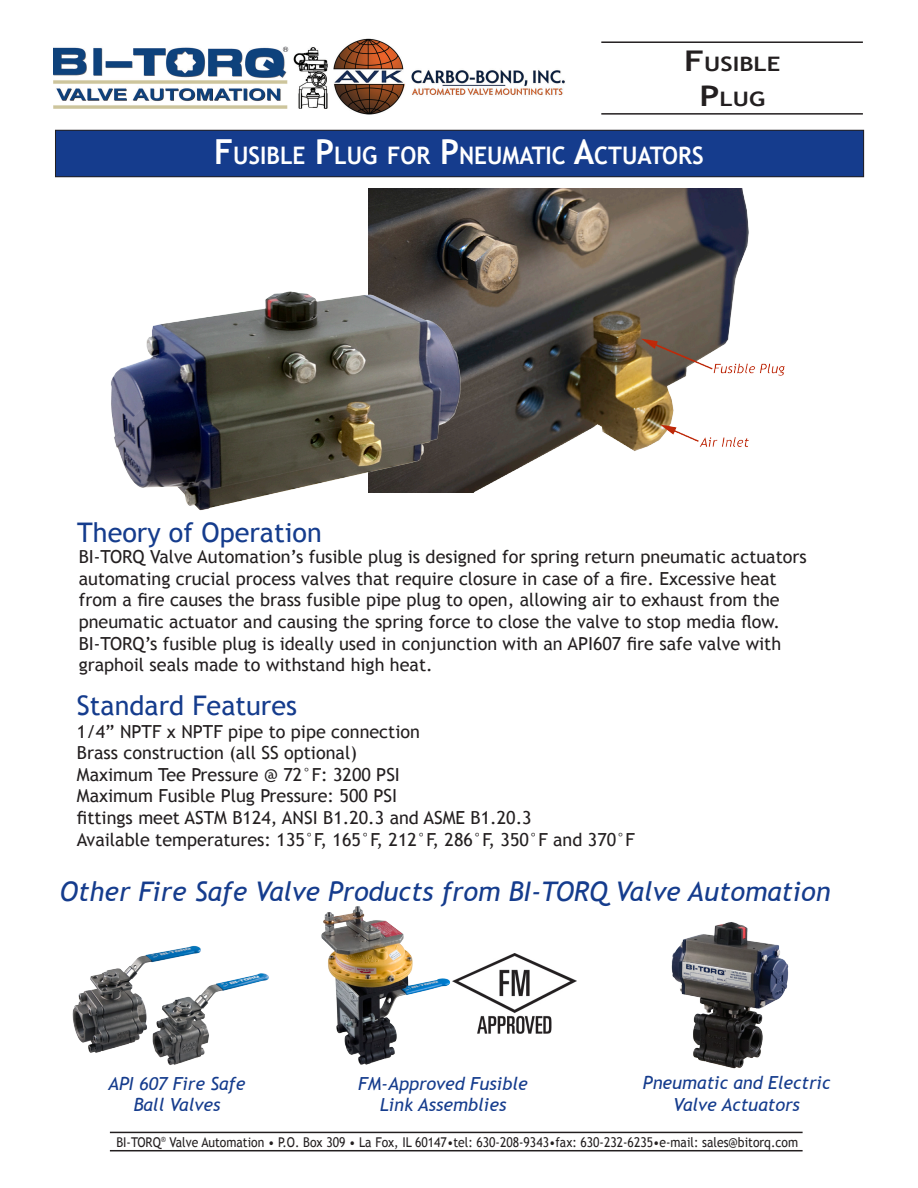
<style>
.page{position:relative;width:918px;height:1188px;background:#fff}
.page>*{position:absolute;margin:0;border:0;box-sizing:border-box;transform-origin:0 0}
.t1{font:italic 27px "Trebuchet MS";color:#153c8d}
.t2{font:27px "Trebuchet MS";color:#153c8d}
.t3{font:700 24.15px "Trebuchet MS";color:#fff;scale:.94 1}
.t4{font:700 19.95px "Trebuchet MS";color:#231f20;scale:1.2 1}
.t5{font:18px/21.6px "Trebuchet MS";color:#231f20}
.t6{font:italic 18px/21.6px "Trebuchet MS";color:#153c8d;text-align:center}
.t7{font:13.5px "Trebuchet MS";color:#231f20;scale:.9 1}
.s1{font-size:28.5px}
.s2{font-size:34.5px}
</style>
<div class="page">
<img style="left:369px;top:189px;width:416px;height:304px">
<hr style="left:110px;top:1132px;width:693px;height:1px;background:#231f20">
<hr style="left:110px;top:1150px;width:693px;height:1px;background:#231f20">
<hr style="left:601px;top:41px;width:262px;height:2px;background:#231f20">
<hr style="left:601px;top:113px;width:262px;height:2px;background:#231f20">
<div style="left:55px;top:130px;width:809px;height:47px;background:#153c8d"></div>
<div style="left:55px;top:130px;width:809px;height:47px;border:1px solid #231f20"></div>
<img style="left:54px;top:38px;width:511px;height:77px">
<img style="left:111px;top:285px;width:354px;height:226px">
<img style="left:72px;top:945px;width:197px;height:120px">
<img style="left:671px;top:922px;width:118px;height:147px">
<img style="left:453px;top:954px;width:123px;height:79px">
<img style="left:321px;top:906px;width:132px;height:159px">
<p class="t4" style="left:684px;top:52px;width:82px"><span class="s1">F</span>USIBLE</p>
<p class="t4" style="left:700px;top:86px;width:56px"><span class="s1">P</span>LUG</p>
<p class="t3" style="left:214px;top:140px;width:522px"><span class="s2">F</span>USIBLE <span class="s2">P</span>LUG FOR <span class="s2">P</span>NEUMATIC <span class="s2">A</span>CTUATORS</p>
<p class="t2" style="left:77px;top:517px;width:246px">Theory of Operation</p>
<p class="t5" style="left:79px;top:546px;width:730px">BI-TORQ Valve Automation’s fusible plug is designed for spring return pneumatic actuators automating crucial process valves that require closure in case of a fire. Excessive heat from a fire causes the brass fusible pipe plug to open, allowing air to exhaust from the pneumatic actuator and causing the spring force to close the valve to stop media flow.<br>BI-TORQ’s fusible plug is ideally used in conjunction with an API607 fire safe valve with graphoil seals made to withstand high heat.</p>
<p class="t2" style="left:77px;top:689px;width:222px">Standard Features</p>
<p class="t5" style="left:77px;top:721px;width:345px">1/4” NPTF x NPTF pipe to pipe connection</p>
<p class="t5" style="left:77px;top:742px;width:282px">Brass construction (all SS optional)</p>
<p class="t5" style="left:77px;top:764px;width:325px">Maximum Tee Pressure @ 72°F: 3200 PSI</p>
<p class="t5" style="left:77px;top:785px;width:322px">Maximum Fusible Plug Pressure: 500 PSI</p>
<p class="t5" style="left:77px;top:807px;width:456px">fittings meet ASTM B124, ANSI B1.20.3 and ASME B1.20.3</p>
<p class="t5" style="left:77px;top:829px;width:560px">Available temperatures: 135°F, 165°F, 212°F, 286°F, 350°F and 370°F</p>
<p class="t1" style="left:60px;top:876px;width:772px">Other Fire Safe Valve Products from BI-TORQ Valve Automation</p>
<p class="t6" style="left:108px;top:1073px;width:139px">API 607 Fire Safe<br>Ball Valves</p>
<p class="t6" style="left:358px;top:1073px;width:171px">FM-Approved Fusible</p>
<p class="t6" style="left:380px;top:1094px;width:128px">Link Assemblies</p>
<p class="t6" style="left:643px;top:1072px;width:189px">Pneumatic and Electric<br>Valve Actuators</p>
<p class="t7" style="left:116px;top:1134px;width:759px">BI-TORQ<sup>®</sup> Valve Automation • P.O. Box 309 • La Fox, IL 60147•tel: 630-208-9343•fax: 630-232-6235•e-mail: sales@bitorq.com</p>
</div>
